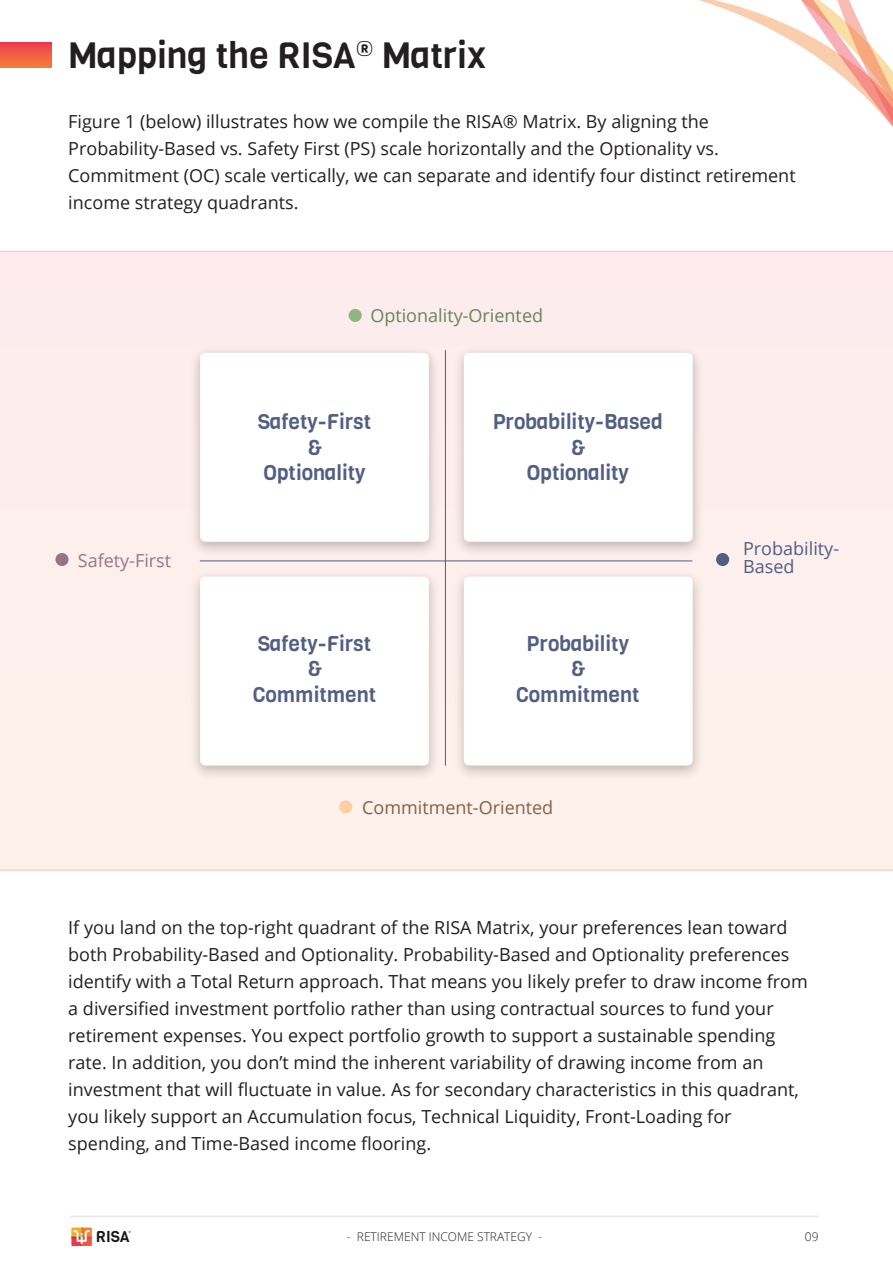
<style>
.page{position:relative;width:893px;height:1263px;background:#fff}
.page>*{position:absolute;margin:0;border:0;box-sizing:border-box;transform-origin:0 0}
.t1{font:36px "Viga";color:#231f20}
.t2{font:21px/25.2px "Viga";color:#535e82;text-align:center}
.t3{font:18px/27px "Open Sans";color:#231f20}
.t4{font:18px "Open Sans";color:#658659}
.t5{font:18px "Open Sans";color:#876040}
.t6{font:18px/18px "Open Sans";color:#505d84}
.t7{font:18px "Open Sans";color:#997486}
.t8{font:15.45px "Viga";color:#181818}
.t9{font:300 12px "Open Sans";color:#231f20}
.t10{font:3.15px "Viga";color:#181818}
</style>
<div class="page">
<div style="left:0;top:42px;width:52px;height:26px;background:linear-gradient(to bottom,#ee3c50,#f47f36)"></div>
<svg style="left:699px;top:0;width:194px;height:127px"></svg>
<svg style="left:71px;top:1227px;width:21px;height:19px"></svg>
<hr style="left:70px;top:1216px;width:749px;height:1px;background:#e6e7e9">
<div style="left:0;top:251px;width:893px;height:620px;background:#fdefec"></div>
<hr style="left:0;top:251px;width:893px;height:1px;background:#f0573f">
<hr style="left:0;top:869px;width:893px;height:2px;background:#f0573f">
<div style="left:200px;top:353px;width:229px;height:189px;background:#fff;border-radius:5px"></div>
<div style="left:464px;top:353px;width:229px;height:189px;background:#fff;border-radius:5px"></div>
<div style="left:200px;top:577px;width:229px;height:188px;background:#fff;border-radius:5px"></div>
<img style="left:458px;top:575px;width:241px;height:201px">
<div style="left:464px;top:577px;width:229px;height:188px;background:#fff;border-radius:5px"></div>
<hr style="left:445px;top:350px;width:1px;height:415px;background:#535e82">
<hr style="left:200px;top:561px;width:492px;height:1px;background:#535e82">
<div style="left:716px;top:553px;width:13px;height:13px;background:#505d84;border-radius:50%"></div>
<div style="left:55px;top:553px;width:14px;height:13px;background:#997486;border-radius:50%"></div>
<div style="left:339px;top:800px;width:13px;height:13px;background:#fccfa0;border-radius:50%"></div>
<div style="left:349px;top:309px;width:13px;height:13px;background:#8db681;border-radius:50%"></div>
<h1 class="t1" style="left:68px;top:31px;width:419px">Mapping the RISA<sup>®</sup> Matrix</h1>
<p class="t3" style="left:68px;top:108px;width:729px">Figure 1 (below) illustrates how we compile the RISA® Matrix. By aligning the Probability-Based vs. Safety First (PS) scale horizontally and the Optionality vs.<br>Commitment (OC) scale vertically, we can separate and identify four distinct retirement income strategy quadrants.</p>
<p class="t4" style="left:370px;top:303px;width:174px">Optionality-Oriented</p>
<p class="t7" style="left:78px;top:548px;width:95px">Safety-First</p>
<p class="t2" style="left:258px;top:410px;width:115px">Safety-First &amp;<br>Optionality</p>
<p class="t2" style="left:493px;top:410px;width:172px">Probability-Based &amp;<br>Optionality</p>
<p class="t2" style="left:253px;top:631px;width:125px">Safety-First &amp;<br>Commitment</p>
<p class="t2" style="left:516px;top:631px;width:125px">Probability<br>&amp;<br>Commitment</p>
<p class="t5" style="left:362px;top:795px;width:193px">Commitment-Oriented</p>
<p class="t6" style="left:743px;top:539px;width:98px">Probability-<br>Based</p>
<p class="t3" style="left:68px;top:913px;width:741px">If you land on the top-right quadrant of the RISA Matrix, your preferences lean toward both Probability-Based and Optionality. Probability-Based and Optionality preferences identify with a Total Return approach. That means you likely prefer to draw income from a diversified investment portfolio rather than using contractual sources to fund your retirement expenses. You expect portfolio growth to support a sustainable spending rate. In addition, you don’t mind the inherent variability of drawing income from an investment that will fluctuate in value. As for secondary characteristics in this quadrant, you likely support an Accumulation focus, Technical Liquidity, Front-Loading for spending, and Time-Based income flooring.</p>
<p class="t8" style="left:96px;top:1226px;width:35px">RISA</p>
<p class="t10" style="left:129px;top:1230px;width:4px">®</p>
<p class="t9" style="left:347px;top:1228px;width:197px">- RETIREMENT INCOME STRATEGY -</p>
<p class="t9" style="left:805px;top:1228px;width:15px">09</p>
</div>
